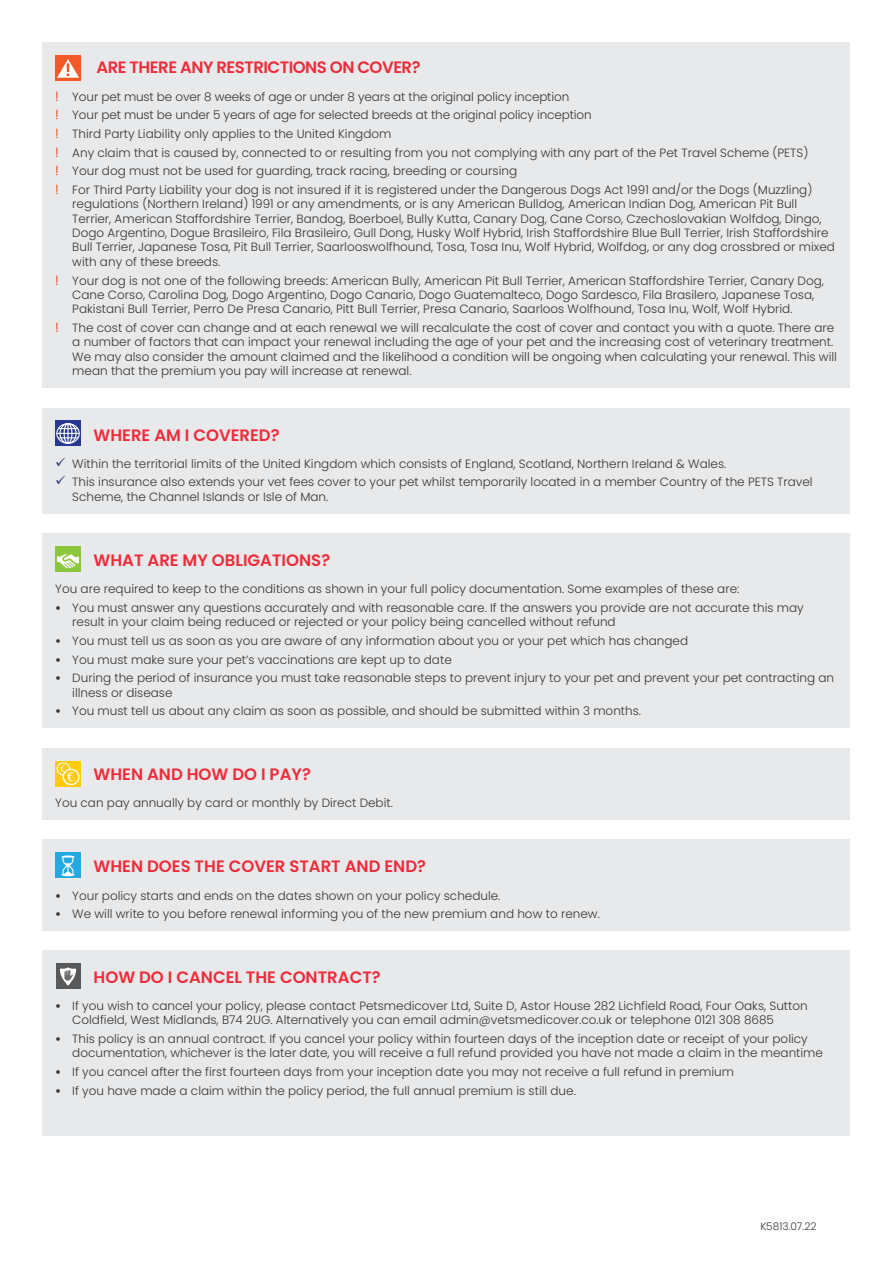
<style>
.page{position:relative;width:893px;height:1263px;background:#fff}
.page>*{position:absolute;margin:0;border:0;box-sizing:border-box;transform-origin:0 0}
.t1{font:600 16.5px "Poppins";color:#ee2c3b}
.t2{font:600 16.5px "Poppins";letter-spacing:-.03em;color:#ee2c3b}
.t3{font:300 12px/14.4px "Poppins";color:#363536}
.t4{font:300 10.5px "Poppins";color:#363536}
.s1{font-family:"FS Albert";font-weight:400;font-size:13.5px;color:#e5582d}
.s2{font-weight:700}
</style>
<div class="page">
<div style="left:43px;top:408px;width:807px;height:106px;background:#e8e9ea"></div>
<svg style="left:55px;top:420px;width:26px;height:26px"></svg>
<div style="left:56px;top:423px;width:24px;height:21px;border:1px solid #fff;border-radius:50%"></div>
<div style="left:59px;top:423px;width:18px;height:21px;border:1px solid #fff;border-radius:50%"></div>
<div style="left:64px;top:423px;width:8px;height:21px;border:1px solid #fff;border-radius:50%"></div>
<hr style="left:67px;top:424px;width:2px;height:20px;background:#fff">
<svg style="left:57px;top:428px;width:22px;height:10px"></svg>
<div style="left:43px;top:533px;width:807px;height:195px;background:#e8e9ea"></div>
<div style="left:55px;top:546px;width:26px;height:26px;background:#8bc63e"></div>
<svg style="left:57px;top:554px;width:22px;height:15px"></svg>
<div style="left:43px;top:748px;width:807px;height:72px;background:#e8e9ea"></div>
<div style="left:55px;top:761px;width:26px;height:25px;background:#feca0a"></div>
<div style="left:57px;top:762px;width:13px;height:13px;border:1px solid #fff;border-radius:50%"></div>
<svg style="left:63px;top:769px;width:16px;height:15px"></svg>
<div style="left:63px;top:769px;width:17px;height:16px;border:1px solid #fff;border-radius:50%"></div>
<svg style="left:59px;top:764px;width:16px;height:18px"></svg>
<div style="left:43px;top:839px;width:807px;height:92px;background:#e8e9ea"></div>
<div style="left:55px;top:852px;width:26px;height:26px;background:#24aae1"></div>
<svg style="left:62px;top:855px;width:12px;height:21px"></svg>
<div style="left:43px;top:951px;width:807px;height:185px;background:#e8e9ea"></div>
<div style="left:56px;top:963px;width:24px;height:25px;background:#57585a"></div>
<svg style="left:60px;top:967px;width:16px;height:18px"></svg>
<div style="left:43px;top:43px;width:807px;height:345px;background:#e8e9ea"></div>
<div style="left:55px;top:55px;width:26px;height:26px;background:#f15929"></div>
<svg style="left:57px;top:59px;width:22px;height:19px"></svg>
<p class="t2" style="left:96px;top:58px;width:326px">ARE THERE ANY RESTRICTIONS ON COVER?</p>
<p class="t3" style="left:55px;top:89px;width:515px"><span class="s1">!</span> Your pet must be over 8 weeks of age or under 8 years at the original policy inception</p>
<p class="t3" style="left:55px;top:108px;width:538px"><span class="s1">!</span> Your pet must be under 5 years of age for selected breeds at the original policy inception</p>
<p class="t3" style="left:55px;top:127px;width:338px"><span class="s1">!</span> Third Party Liability only applies to the United Kingdom</p>
<p class="t3" style="left:55px;top:145px;width:755px"><span class="s1">!</span> Any claim that is caused by, connected to or resulting from you not complying with any part of the Pet Travel Scheme (PETS)</p>
<p class="t3" style="left:55px;top:164px;width:463px"><span class="s1">!</span> Your dog must not be used for guarding, track racing, breeding or coursing</p>
<p class="t3" style="left:72px;top:183px;width:764px;text-indent:-17px"><span class="s1">!</span> For Third Party Liability your dog is not insured if it is registered under the Dangerous Dogs Act 1991 and/or the Dogs (Muzzling) regulations (Northern Ireland) 1991 or any amendments, or is any American Bulldog, American Indian Dog, American Pit Bull Terrier, American Staffordshire Terrier, Bandog, Boerboel, Bully Kutta, Canary Dog, Cane Corso, Czechoslovakian Wolfdog, Dingo, Dogo Argentino, Dogue Brasileiro, Fila Brasileiro, Gull Dong, Husky Wolf Hybrid, Irish Staffordshire Blue Bull Terrier, Irish Staffordshire Bull Terrier, Japanese Tosa, Pit Bull Terrier, Saarlooswolfhound, Tosa, Tosa Inu, Wolf Hybrid, Wolfdog, or any dog crossbred or mixed with any of these breeds.</p>
<p class="t3" style="left:72px;top:273px;width:753px;text-indent:-17px"><span class="s1">!</span> Your dog is not one of the following breeds: American Bully, American Pit Bull Terrier, American Staffordshire Terrier, Canary Dog,<br>Cane Corso, Carolina Dog, Dogo Argentino, Dogo Canario, Dogo Guatemalteco, Dogo Sardesco, Fila Brasilero, Japanese Tosa,<br>Pakistani Bull Terrier, Perro De Presa Canario, Pitt Bull Terrier, Presa Canario, Saarloos Wolfhound, Tosa Inu, Wolf, Wolf Hybrid.</p>
<p class="t3" style="left:72px;top:321px;width:766px;text-indent:-17px"><span class="s1">!</span> The cost of cover can change and at each renewal we will recalculate the cost of cover and contact you with a quote. There are a number of factors that can impact your renewal including the age of your pet and the increasing cost of veterinary treatment.<br>We may also consider the amount claimed and the likelihood a condition will be ongoing when calculating your renewal. This will mean that the premium you pay will increase at renewal.</p>
<p class="t1" style="left:94px;top:425px;width:188px">WHERE AM I COVERED?</p>
<p class="t3" style="left:72px;top:456px;width:655px">Within the territorial limits of the United Kingdom which consists of England, Scotland, Northern Ireland &amp; Wales.</p>
<p class="t3" style="left:72px;top:475px;width:742px">This insurance also extends your vet fees cover to your pet whilst temporarily located in a member Country of the PETS Travel<br>Scheme, the Channel Islands or Isle of Man.</p>
<p class="t1" style="left:94px;top:551px;width:238px">WHAT ARE MY OBLIGATIONS?</p>
<p class="t3" style="left:55px;top:582px;width:686px">You are required to keep to the conditions as shown in your full policy documentation. Some examples of these are:</p>
<p class="t3" style="left:72px;top:601px;width:733px;text-indent:-17px"><span class="s2">•</span> You must answer any questions accurately and with reasonable care. If the answers you provide are not accurate this may result in your claim being reduced or rejected or your policy being cancelled without refund</p>
<p class="t3" style="left:55px;top:634px;width:634px"><span class="s2">•</span> You must tell us as soon as you are aware of any information about you or your pet which has changed</p>
<p class="t3" style="left:55px;top:652px;width:398px"><span class="s2">•</span> You must make sure your pet’s vaccinations are kept up to date</p>
<p class="t3" style="left:72px;top:671px;width:763px;text-indent:-17px"><span class="s2">•</span> During the period of insurance you must take reasonable steps to prevent injury to your pet and prevent your pet contracting an illness or disease</p>
<p class="t3" style="left:55px;top:704px;width:587px"><span class="s2">•</span> You must tell us about any claim as soon as possible, and should be submitted within 3 months.</p>
<p class="t1" style="left:94px;top:764px;width:219px">WHEN AND HOW DO I PAY?</p>
<p class="t3" style="left:55px;top:796px;width:339px">You can pay annually by card or monthly by Direct Debit.</p>
<p class="t1" style="left:94px;top:857px;width:334px">WHEN DOES THE COVER START AND END?</p>
<p class="t3" style="left:55px;top:888px;width:447px"><span class="s2">•</span> Your policy starts and ends on the dates shown on your policy schedule.</p>
<p class="t3" style="left:55px;top:907px;width:546px"><span class="s2">•</span> We will write to you before renewal informing you of the new premium and how to renew.</p>
<p class="t1" style="left:94px;top:967px;width:289px">HOW DO I CANCEL THE CONTRACT?</p>
<p class="t3" style="left:72px;top:998px;width:737px;text-indent:-17px"><span class="s2">•</span> If you wish to cancel your policy, please contact Petsmedicover Ltd, Suite D, Astor House 282 Lichfield Road, Four Oaks, Sutton<br>Coldfield, West Midlands, B74 2UG. Alternatively you can email admin@vetsmedicover.co.uk or telephone 0121 308 8685</p>
<p class="t3" style="left:72px;top:1031px;width:752px;text-indent:-17px"><span class="s2">•</span> This policy is an annual contract. If you cancel your policy within fourteen days of the inception date or receipt of your policy documentation, whichever is the later date, you will receive a full refund provided you have not made a claim in the meantime</p>
<p class="t3" style="left:55px;top:1064px;width:680px"><span class="s2">•</span> If you cancel after the first fourteen days from your inception date you may not receive a full refund in premium</p>
<p class="t3" style="left:55px;top:1083px;width:522px"><span class="s2">•</span> If you have made a claim within the policy period, the full annual premium is still due.</p>
<p class="t4" style="left:760px;top:1220px;width:58px">K5813.07.22</p>
</div>
